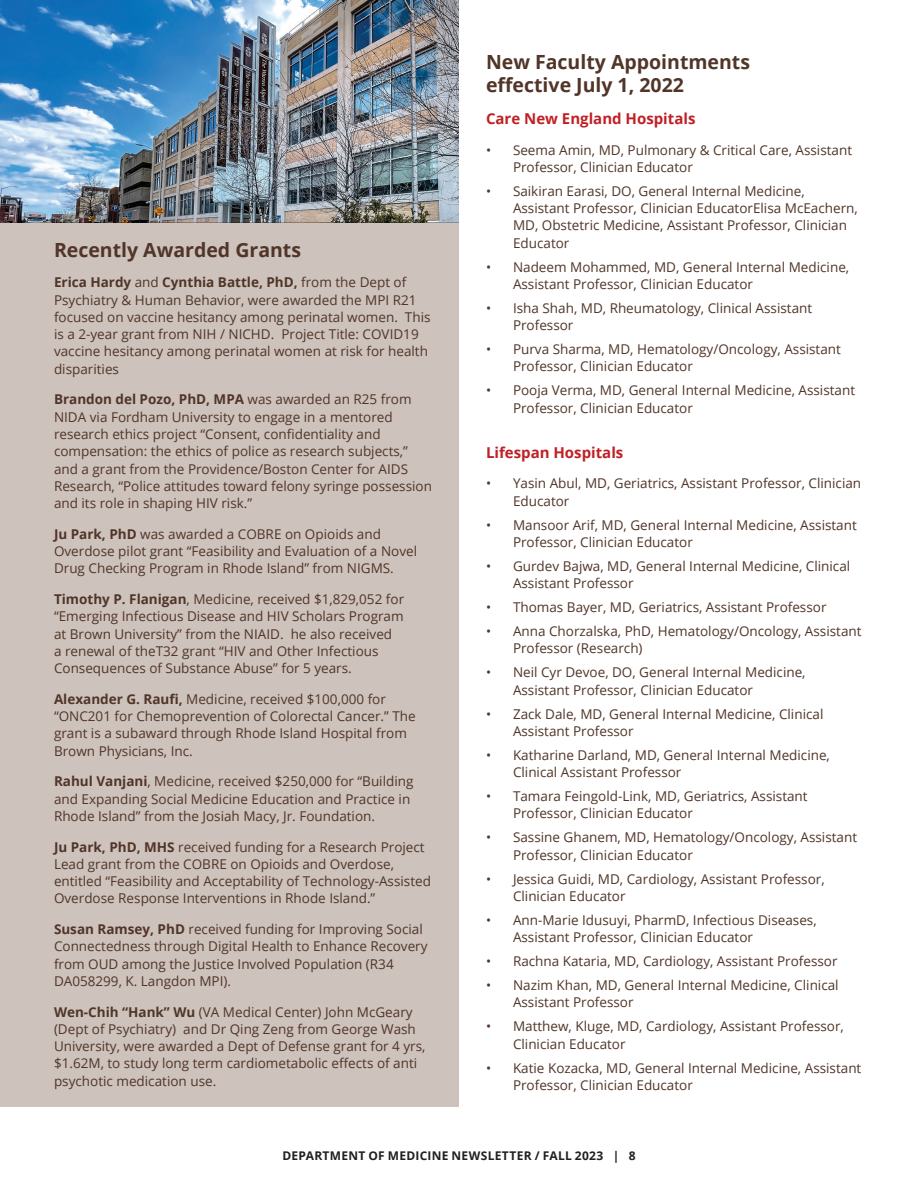
<style>
.page{position:relative;width:918px;height:1188px;background:#fff}
.page>*{position:absolute;margin:0;border:0;box-sizing:border-box;transform-origin:0 0}
.t1{font:700 19.5px/23.4px "Open Sans";color:#503528}
.t2{font:700 15px "Open Sans";color:#c02025}
.t3{font:13.5px/17.2px "Open Sans";color:#503528}
.t4{font:700 12px "Open Sans";letter-spacing:.025em;color:#231f20}
.s1{font-weight:700}
</style>
<div class="page">
<div style="left:0;top:222px;width:459px;height:885px;background:#cdc2bc"></div>
<img style="left:0;top:0;width:459px;height:222px">
<h1 class="t1" style="left:54px;top:237px;width:249px">Recently Awarded Grants</h1>
<p class="t3" style="left:54px;top:274px;width:378px"><span class="s1">Erica Hardy</span> and <span class="s1">Cynthia Battle, PhD,</span> from the Dept of Psychiatry &amp; Human Behavior, were awarded the MPI R21 focused on vaccine hesitancy among perinatal women. This is a 2-year grant from NIH / NICHD. Project Title: COVID19 vaccine hesitancy among perinatal women at risk for health disparities</p>
<p class="t3" style="left:54px;top:391px;width:380px"><span class="s1">Brandon del Pozo, PhD, MPA</span> was awarded an R25 from NIDA via Fordham University to engage in a mentored research ethics project “Consent, confidentiality and compensation: the ethics of police as research subjects,” and a grant from the Providence/Boston Center for AIDS Research, “Police attitudes toward felony syringe possession and its role in shaping HIV risk.”</p>
<p class="t3" style="left:54px;top:525px;width:365px"><span class="s1">Ju Park, PhD</span> was awarded a COBRE on Opioids and<br>Overdose pilot grant “Feasibility and Evaluation of a Novel<br>Drug Checking Program in Rhode Island” from NIGMS.</p>
<p class="t3" style="left:54px;top:590px;width:352px"><span class="s1">Timothy P. Flanigan</span>, Medicine, received $1,829,052 for “Emerging Infectious Disease and HIV Scholars Program at Brown University” from the NIAID. he also received<br>a renewal of theT32 grant “HIV and Other Infectious Consequences of Substance Abuse” for 5 years.</p>
<p class="t3" style="left:54px;top:690px;width:363px"><span class="s1">Alexander G. Raufi,</span> Medicine, received $100,000 for “ONC201 for Chemoprevention of Colorectal Cancer.” The grant is a subaward through Rhode Island Hospital from Brown Physicians, Inc.</p>
<p class="t3" style="left:54px;top:772px;width:361px"><span class="s1">Rahul Vanjani</span>, Medicine, received $250,000 for “Building and Expanding Social Medicine Education and Practice in<br>Rhode Island” from the Josiah Macy, Jr. Foundation.</p>
<p class="t3" style="left:54px;top:838px;width:378px"><span class="s1">Ju Park, PhD, MHS</span> received funding for a Research Project Lead grant from the COBRE on Opioids and Overdose, entitled “Feasibility and Acceptability of Technology-Assisted Overdose Response Interventions in Rhode Island.”</p>
<p class="t3" style="left:54px;top:920px;width:375px"><span class="s1">Susan Ramsey, PhD</span> received funding for Improving Social Connectedness through Digital Health to Enhance Recovery from OUD among the Justice Involved Population (R34<br>DA058299, K. Langdon MPI).</p>
<p class="t3" style="left:54px;top:1003px;width:373px"><span class="s1">Wen-Chih “Hank” Wu</span> (VA Medical Center) John McGeary (Dept of Psychiatry) and Dr Qing Zeng from George Wash University, were awarded a Dept of Defense grant for 4 yrs, $1.62M, to study long term cardiometabolic effects of anti psychotic medication use.</p>
<h1 class="t1" style="left:486px;top:50px;width:266px">New Faculty Appointments effective July 1, 2022</h1>
<p class="t2" style="left:486px;top:108px;width:211px">Care New England Hospitals</p>
<p class="t3" style="left:513px;top:141px;width:341px;text-indent:-27px">• Seema Amin, MD, Pulmonary &amp; Critical Care, Assistant<br>Professor, Clinician Educator</p>
<p class="t3" style="left:513px;top:182px;width:346px;text-indent:-27px">• Saikiran Earasi, DO, General Internal Medicine, Assistant Professor, Clinician EducatorElisa McEachern, MD, Obstetric Medicine, Assistant Professor, Clinician Educator</p>
<p class="t3" style="left:513px;top:258px;width:338px;text-indent:-27px">• Nadeem Mohammed, MD, General Internal Medicine,<br>Assistant Professor, Clinician Educator</p>
<p class="t3" style="left:513px;top:299px;width:301px;text-indent:-27px">• Isha Shah, MD, Rheumatology, Clinical Assistant<br>Professor</p>
<p class="t3" style="left:513px;top:340px;width:329px;text-indent:-27px">• Purva Sharma, MD, Hematology/Oncology, Assistant<br>Professor, Clinician Educator</p>
<p class="t3" style="left:513px;top:381px;width:344px;text-indent:-27px">• Pooja Verma, MD, General Internal Medicine, Assistant<br>Professor, Clinician Educator</p>
<p class="t2" style="left:486px;top:442px;width:139px">Lifespan Hospitals</p>
<p class="t3" style="left:513px;top:474px;width:350px;text-indent:-27px">• Yasin Abul, MD, Geriatrics, Assistant Professor, Clinician<br>Educator</p>
<p class="t3" style="left:513px;top:516px;width:345px;text-indent:-27px">• Mansoor Arif, MD, General Internal Medicine, Assistant<br>Professor, Clinician Educator</p>
<p class="t3" style="left:513px;top:557px;width:339px;text-indent:-27px">• Gurdev Bajwa, MD, General Internal Medicine, Clinical<br>Assistant Professor</p>
<p class="t3" style="left:486px;top:598px;width:342px">• Thomas Bayer, MD, Geriatrics, Assistant Professor</p>
<p class="t3" style="left:513px;top:622px;width:350px;text-indent:-27px">• Anna Chorzalska, PhD, Hematology/Oncology, Assistant<br>Professor (Research)</p>
<p class="t3" style="left:513px;top:663px;width:294px;text-indent:-27px">• Neil Cyr Devoe, DO, General Internal Medicine,<br>Assistant Professor, Clinician Educator</p>
<p class="t3" style="left:513px;top:705px;width:312px;text-indent:-27px">• Zack Dale, MD, General Internal Medicine, Clinical<br>Assistant Professor</p>
<p class="t3" style="left:513px;top:746px;width:318px;text-indent:-27px">• Katharine Darland, MD, General Internal Medicine,<br>Clinical Assistant Professor</p>
<p class="t3" style="left:513px;top:787px;width:296px;text-indent:-27px">• Tamara Feingold-Link, MD, Geriatrics, Assistant<br>Professor, Clinician Educator</p>
<p class="t3" style="left:513px;top:829px;width:346px;text-indent:-27px">• Sassine Ghanem, MD, Hematology/Oncology, Assistant<br>Professor, Clinician Educator</p>
<p class="t3" style="left:513px;top:870px;width:313px;text-indent:-27px">• Jessica Guidi, MD, Cardiology, Assistant Professor,<br>Clinician Educator</p>
<p class="t3" style="left:513px;top:911px;width:305px;text-indent:-27px">• Ann-Marie Idusuyi, PharmD, Infectious Diseases,<br>Assistant Professor, Clinician Educator</p>
<p class="t3" style="left:486px;top:952px;width:353px">• Rachna Kataria, MD, Cardiology, Assistant Professor</p>
<p class="t3" style="left:513px;top:976px;width:327px;text-indent:-27px">• Nazim Khan, MD, General Internal Medicine, Clinical<br>Assistant Professor</p>
<p class="t3" style="left:513px;top:1018px;width:332px;text-indent:-27px">• Matthew, Kluge, MD, Cardiology, Assistant Professor,<br>Clinician Educator</p>
<p class="t3" style="left:513px;top:1059px;width:350px;text-indent:-27px">• Katie Kozacka, MD, General Internal Medicine, Assistant<br>Professor, Clinician Educator</p>
<p class="t4" style="left:282px;top:1147px;width:355px">DEPARTMENT OF MEDICINE NEWSLETTER / FALL 2023 | 8</p>
</div>
